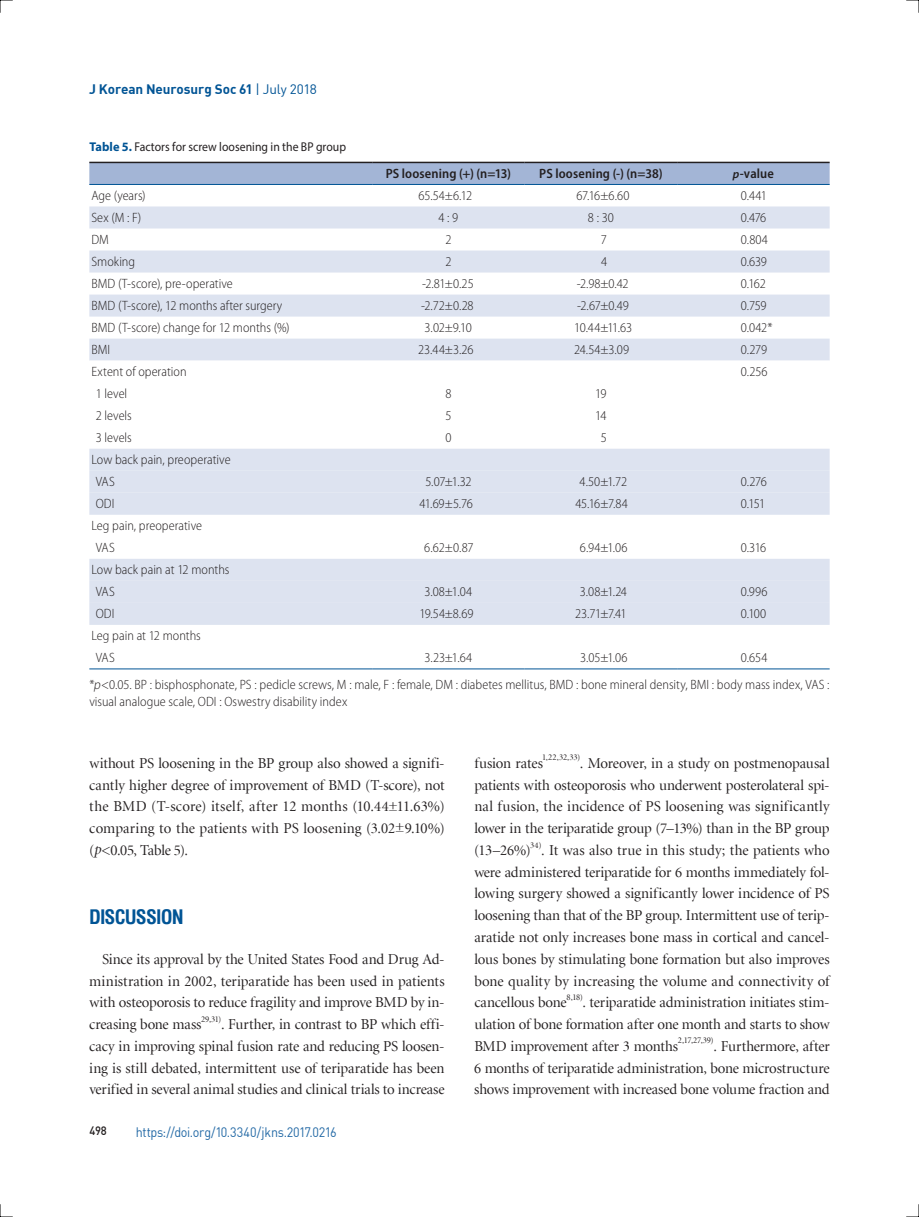
<style>
.page{position:relative;width:919px;height:1217px;background:#fff}
.page>*{position:absolute;margin:0;border:0;box-sizing:border-box;transform-origin:0 0}
.t1{font:700 condensed 19.5px "Helvetica";letter-spacing:-.045em;color:#005495}
.t2{font:15px/21.8px "Minion LT Display";letter-spacing:-.005em;color:#231f20;text-align:justify}
.t3{font:300 semi-condensed 13.5px/22px "Myriad Pro";color:#231f20}
.t4{font:600 semi-condensed 13.5px "Myriad Pro";letter-spacing:.01em;color:#231f20}
.t5{font:13.5px "DIN";letter-spacing:-.025em;color:#2369a5;scale:.93 1}
.t6{font:700 13.5px "DIN";letter-spacing:-.005em;color:#005495}
.t7{font:12.75px "Myriad Pro";letter-spacing:.005em;color:#231f20;scale:.92 1}
.t8{font:12px "Dinmed";color:#231f20;scale:.93 1}
.t9{font:8.7px "Minion LT Display";letter-spacing:-.015em;color:#231f20}
.s1{font-weight:400}
.s2{font-weight:700;color:#005495}
.s3{font-style:italic;font-stretch:normal;font-size:12px}
.s4{font-style:italic}
.s5{font-family:"Minion LT";font-style:italic}
</style>
<div class="page">
<div style="left:89px;top:163px;width:740px;height:21px;background:#a3b5d6"></div>
<svg style="left:89px;top:206px;width:740px;height:154px;fill:#dde3f0"></svg>
<div style="left:89px;top:449px;width:740px;height:21px;background:#dde3f0"></div>
<svg style="left:89px;top:470px;width:740px;height:154px;fill:#dde3f0"></svg>
<hr style="left:89px;top:162px;width:283px;height:1px;background:#231f20">
<hr style="left:372px;top:162px;width:152px;height:1px;background:#231f20">
<hr style="left:524px;top:162px;width:153px;height:1px;background:#231f20">
<hr style="left:677px;top:162px;width:152px;height:1px;background:#231f20">
<hr style="left:89px;top:184px;width:283px;height:1px;background:#005495">
<hr style="left:372px;top:184px;width:152px;height:1px;background:#005495">
<hr style="left:524px;top:184px;width:153px;height:1px;background:#005495">
<hr style="left:677px;top:184px;width:152px;height:1px;background:#005495">
<hr style="left:89px;top:668px;width:283px;height:1px;background:#005495">
<hr style="left:372px;top:668px;width:152px;height:1px;background:#005495">
<hr style="left:524px;top:668px;width:153px;height:1px;background:#005495">
<hr style="left:677px;top:668px;width:152px;height:1px;background:#005495">
<svg style="left:0;top:0;width:13px;height:13px"></svg>
<svg style="left:0;top:1204px;width:13px;height:13px"></svg>
<svg style="left:906px;top:0;width:13px;height:13px"></svg>
<svg style="left:906px;top:1204px;width:13px;height:13px"></svg>
<p class="t6" style="left:89px;top:80px;width:229px">J Korean Neurosurg Soc 61 <span class="s1">| July 2018</span></p>
<p class="t7" style="left:89px;top:138px;width:280px"><span class="s2">Table 5.</span> factors for screw loosening in the bP group</p>
<p class="t4" style="left:386px;top:165px;width:127px">PS loosening (+) (n=13)</p>
<p class="t4" style="left:539px;top:165px;width:125px">PS loosening (-) (n=38)</p>
<p class="t4" style="left:732px;top:165px;width:43px"><span class="s3">p</span>-value</p>
<p class="t3" style="left:91px;top:184px;width:56px">Age (years)</p>
<p class="t3" style="left:418px;top:184px;width:55px">65.54±6.12</p>
<p class="t3" style="left:576px;top:184px;width:54px">67.16±6.60</p>
<p class="t3" style="left:740px;top:184px;width:28px">0.441</p>
<p class="t3" style="left:91px;top:206px;width:51px">Sex (M : F)</p>
<p class="t3" style="left:438px;top:206px;width:21px">4 : 9</p>
<p class="t3" style="left:588px;top:206px;width:27px">8 : 30</p>
<p class="t3" style="left:740px;top:206px;width:27px">0.476</p>
<p class="t3" style="left:91px;top:228px;width:19px">DM</p>
<p class="t3" style="left:445px;top:228px;width:8px">2</p>
<p class="t3" style="left:600px;top:228px;width:8px">7</p>
<p class="t3" style="left:740px;top:228px;width:29px">0.804</p>
<p class="t3" style="left:91px;top:250px;width:45px">Smoking</p>
<p class="t3" style="left:445px;top:250px;width:8px">2</p>
<p class="t3" style="left:601px;top:250px;width:8px">4</p>
<p class="t3" style="left:740px;top:250px;width:28px">0.639</p>
<p class="t3" style="left:91px;top:272px;width:143px">BMD (T-score), pre-operative</p>
<p class="t3" style="left:422px;top:272px;width:53px">-2.81±0.25</p>
<p class="t3" style="left:577px;top:272px;width:53px">-2.98±0.42</p>
<p class="t3" style="left:740px;top:272px;width:27px">0.162</p>
<p class="t3" style="left:91px;top:294px;width:192px">BMD (T-score), 12 months after surgery</p>
<p class="t3" style="left:421px;top:294px;width:54px">-2.72±0.28</p>
<p class="t3" style="left:577px;top:294px;width:53px">-2.67±0.49</p>
<p class="t3" style="left:740px;top:294px;width:27px">0.759</p>
<p class="t3" style="left:91px;top:316px;width:200px">BMD (T-score) change for 12 months (%)</p>
<p class="t3" style="left:424px;top:316px;width:49px">3.02±9.10</p>
<p class="t3" style="left:574px;top:316px;width:59px">10.44±11.63</p>
<p class="t3" style="left:740px;top:316px;width:33px">0.042*</p>
<p class="t3" style="left:91px;top:338px;width:20px">BMI</p>
<p class="t3" style="left:418px;top:338px;width:57px">23.44±3.26</p>
<p class="t3" style="left:574px;top:338px;width:56px">24.54±3.09</p>
<p class="t3" style="left:740px;top:338px;width:28px">0.279</p>
<p class="t3" style="left:91px;top:360px;width:97px">Extent of operation</p>
<p class="t3" style="left:740px;top:360px;width:28px">0.256</p>
<p class="t3" style="left:96px;top:382px;width:33px">1 level</p>
<p class="t3" style="left:445px;top:382px;width:8px">8</p>
<p class="t3" style="left:595px;top:382px;width:13px">19</p>
<p class="t3" style="left:96px;top:404px;width:38px">2 levels</p>
<p class="t3" style="left:445px;top:404px;width:8px">5</p>
<p class="t3" style="left:595px;top:404px;width:13px">14</p>
<p class="t3" style="left:96px;top:426px;width:38px">3 levels</p>
<p class="t3" style="left:445px;top:426px;width:8px">0</p>
<p class="t3" style="left:601px;top:426px;width:8px">5</p>
<p class="t3" style="left:96px;top:448px;width:136px;text-indent:-4px">Low back pain, preoperative<br>VAS</p>
<p class="t3" style="left:425px;top:470px;width:48px">5.07±1.32</p>
<p class="t3" style="left:579px;top:470px;width:49px">4.50±1.72</p>
<p class="t3" style="left:740px;top:470px;width:27px">0.276</p>
<p class="t3" style="left:96px;top:492px;width:20px">ODI</p>
<p class="t3" style="left:419px;top:492px;width:55px">41.69±5.76</p>
<p class="t3" style="left:575px;top:492px;width:54px">45.16±7.84</p>
<p class="t3" style="left:740px;top:492px;width:26px">0.151</p>
<p class="t3" style="left:96px;top:514px;width:108px;text-indent:-4px">Leg pain, preoperative<br>VAS</p>
<p class="t3" style="left:424px;top:536px;width:51px">6.62±0.87</p>
<p class="t3" style="left:580px;top:536px;width:49px">6.94±1.06</p>
<p class="t3" style="left:740px;top:536px;width:27px">0.316</p>
<p class="t3" style="left:96px;top:558px;width:135px;text-indent:-4px">Low back pain at 12 months<br>VAS</p>
<p class="t3" style="left:424px;top:580px;width:49px">3.08±1.04</p>
<p class="t3" style="left:580px;top:580px;width:49px">3.08±1.24</p>
<p class="t3" style="left:740px;top:580px;width:28px">0.996</p>
<p class="t3" style="left:96px;top:602px;width:20px">ODI</p>
<p class="t3" style="left:419px;top:602px;width:55px">19.54±8.69</p>
<p class="t3" style="left:575px;top:602px;width:53px">23.71±7.41</p>
<p class="t3" style="left:740px;top:602px;width:27px">0.100</p>
<p class="t3" style="left:96px;top:624px;width:107px;text-indent:-4px">Leg pain at 12 months<br>VAS</p>
<p class="t3" style="left:89px;top:644px;width:741px;line-height:26.5px;text-indent:651px">0.654<br>*<span class="s4">p</span>&lt;0.05. BP : bisphosphonate, PS : pedicle screws, M : male, F : female, DM : diabetes mellitus, BMD : bone mineral density, BMI : body mass index, VAS :</p>
<p class="t3" style="left:89px;top:689px;width:259px">visual analogue scale, ODI : Oswestry disability index</p>
<p class="t3" style="left:424px;top:646px;width:49px">3.23±1.64</p>
<p class="t3" style="left:580px;top:646px;width:49px">3.05±1.06</p>
<p class="t2" style="left:89px;top:752px;width:357px">without PS loosening in the BP group also showed a signifi&shy;cantly higher degree of improvement of BMD (T-score), not the BMD (T-score) itself, after 12 months (10.44±11.63%) comparing to the patients with PS loosening (3.02±9.10%) (<span class="s5">p</span>&lt;0.05, Table 5).</p>
<h1 class="t1" style="left:89px;top:903px;width:96px">DISCUSSION</h1>
<p class="t2" style="left:89px;top:948px;width:357px;text-indent:13px">Since its approval by the United States Food and Drug Ad&shy;ministration in 2002, teriparatide has been used in patients with osteoporosis to reduce fragility and improve BMD by in&shy;creasing bone mass</p>
<p class="t9" style="left:201px;top:1014px;width:22px">29,31)</p>
<p class="t2" style="left:89px;top:1013px;width:357px;text-indent:132px">. Further, in contrast to BP which effi&shy;cacy in improving spinal fusion rate and reducing PS loosen&shy;ing is still debated, intermittent use of teriparatide has been verified in several animal studies and clinical trials to increase</p>
<p class="t8" style="left:89px;top:1122px;width:20px">498</p>
<p class="t5" style="left:136px;top:1123px;width:217px">https://doi.org/10.3340/jkns.2017.0216</p>
<p class="t2" style="left:474px;top:752px;width:70px">fusion rates</p>
<p class="t9" style="left:542px;top:753px;width:40px">1,22,32,33)</p>
<p class="t2" style="left:474px;top:752px;width:357px;text-indent:106px">. Moreover, in a study on postmenopausal patients with osteoporosis who underwent posterolateral spi&shy;nal fusion, the incidence of PS loosening was significantly lower in the teriparatide group (7–13%) than in the BP group (13–26%)</p>
<p class="t9" style="left:530px;top:840px;width:13px">34)</p>
<p class="t2" style="left:474px;top:839px;width:357px;text-indent:67px">. It was also true in this study; the patients who were administered teriparatide for 6 months immediately fol&shy;lowing surgery showed a significantly lower incidence of PS loosening than that of the BP group. Intermittent use of terip&shy;aratide not only increases bone mass in cortical and cancel&shy;lous bones by stimulating bone formation but also improves bone quality by increasing the volume and connectivity of cancellous bone</p>
<p class="t9" style="left:566px;top:992px;width:18px">8,18)</p>
<p class="t2" style="left:474px;top:991px;width:357px;text-indent:108px">. teriparatide administration initiates stim&shy;ulation of bone formation after one month and starts to show BMD improvement after 3 months</p>
<p class="t9" style="left:677px;top:1036px;width:37px">2,17,27,39)</p>
<p class="t2" style="left:474px;top:1035px;width:357px;text-indent:239px">. Furthermore, after 6 months of teriparatide administration, bone microstructure shows improvement with increased bone volume fraction and</p>
</div>
